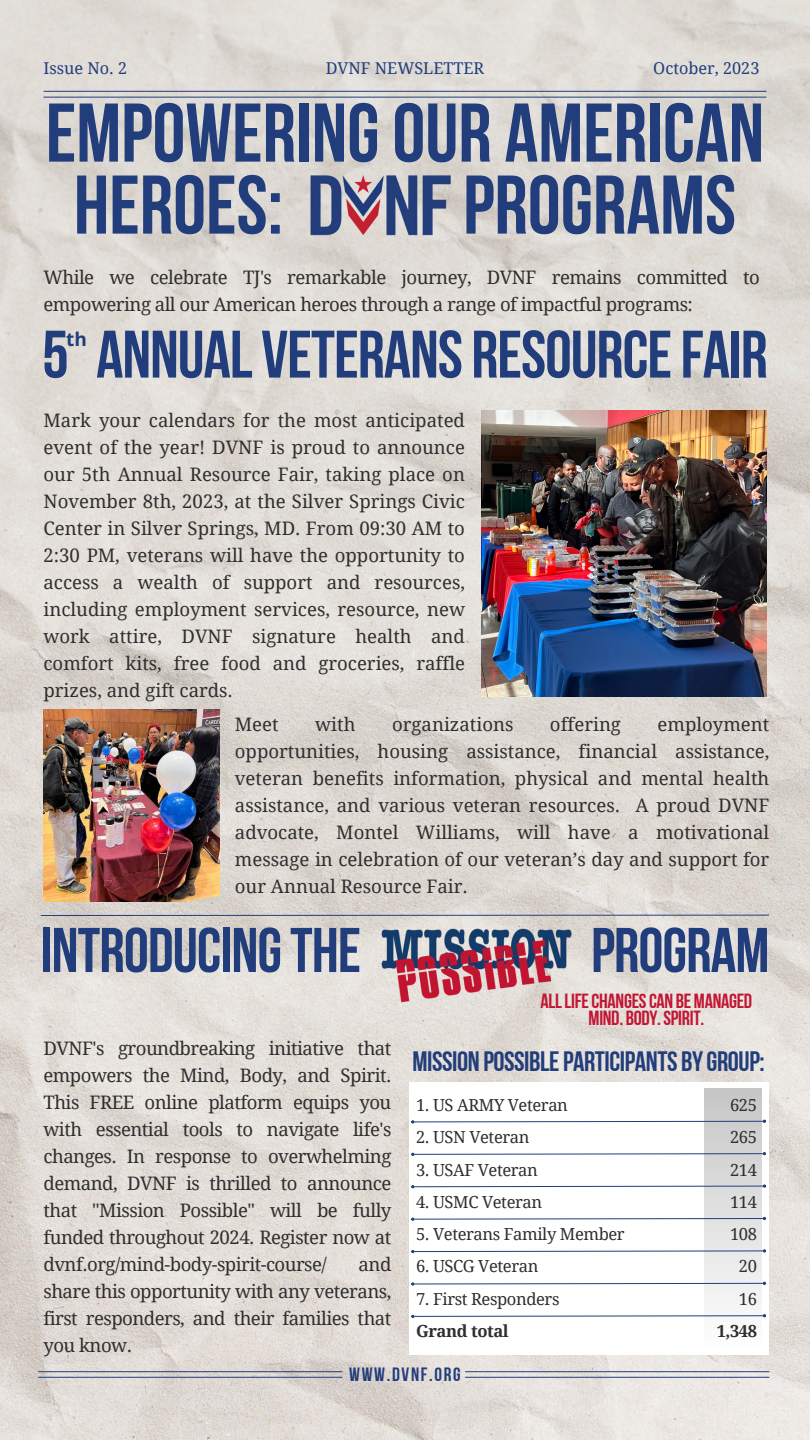
<style>
.page{position:relative;width:810px;height:1440px;background:#fff}
.page>*{position:absolute;margin:0;border:0;box-sizing:border-box;transform-origin:0 0}
.t1{font:83px/72px "Bebas Neue Cyrillic";color:#223d7b}
.t2{font:67px "Bebas Neue Cyrillic";letter-spacing:-.015em;color:#223d7b}
.t3{font:63px "Bebas Neue Cyrillic";letter-spacing:-.015em;color:#223d7b}
.t4{font:28px "Bebas Neue Cyrillic";letter-spacing:-.015em;color:#223d7b}
.t5{font:20.4px/16.8px "Bebas Neue Cyrillic";letter-spacing:-.015em;color:#c21532;text-align:center}
.t6{font:19.2px "Bebas Neue Cyrillic";letter-spacing:.09em;color:#223d7b}
.t7{font:700 19px "Noto Sans";color:#223d7b}
.t8{font:18.6px/27px "Droid Serif";letter-spacing:-.03em;color:#302e2e;text-align:justify}
.t9{font:18.6px "Droid Serif";color:#302e2e}
.t10{font:16.6px/32.2px "Droid Serif";letter-spacing:-.025em;color:#302e2e;text-align:center}
.t11{font:700 16.6px "Droid Serif";letter-spacing:-.025em;color:#302e2e}
.t12{font:16.3px "Droid Serif";color:#223d7b}
</style>
<div class="page">
<img style="left:0;top:0;width:810px;height:1440px">
<hr style="left:44px;top:97px;width:722px;height:1px;background:#223d7b">
<hr style="left:44px;top:91px;width:722px;height:1px;background:#223d7b">
<hr style="left:38px;top:1377px;width:304px;height:1px;background:#223d7b">
<hr style="left:38px;top:1371px;width:304px;height:1px;background:#223d7b">
<hr style="left:465px;top:1377px;width:304px;height:1px;background:#223d7b">
<hr style="left:465px;top:1371px;width:304px;height:1px;background:#223d7b">
<img style="left:303px;top:170px;width:150px;height:69px">
<img style="left:482px;top:411px;width:285px;height:286px">
<img style="left:44px;top:710px;width:175px;height:191px">
<img style="left:368px;top:916px;width:217px;height:94px">
<div style="left:409px;top:1082px;width:359px;height:273px;background:#fff"></div>
<svg style="left:704px;top:1088px;width:57px;height:216px;background:#dcdcdc"></svg>
<svg style="left:411px;top:1120px;width:355px;height:3px"></svg>
<svg style="left:411px;top:1152px;width:355px;height:4px"></svg>
<svg style="left:411px;top:1185px;width:355px;height:3px"></svg>
<svg style="left:411px;top:1217px;width:355px;height:4px"></svg>
<svg style="left:411px;top:1249px;width:355px;height:4px"></svg>
<svg style="left:411px;top:1282px;width:355px;height:3px"></svg>
<svg style="left:411px;top:1314px;width:355px;height:4px"></svg>
<svg style="left:40px;top:914px;width:730px;height:2px"></svg>
<p class="t12" style="left:44px;top:57px;width:85px">Issue No. 2</p>
<p class="t12" style="left:653px;top:57px;width:108px">October, 2023</p>
<p class="t12" style="left:326px;top:57px;width:160px">DVNF NEWSLETTER</p>
<h1 class="t1" style="left:74px;top:96px;width:692px;text-indent:-28px">EMPOWERING OUR AMERICAN<br>HEROES:</h1>
<h1 class="t1" style="left:463px;top:168px;width:274px">PROGRAMS</h1>
<p class="t8" style="left:44px;top:263px;width:718px">While we celebrate TJ's remarkable journey, DVNF remains committed to empowering all our American heroes through a range of impactful programs:</p>
<h2 class="t2" style="left:42px;top:317px;width:727px">5 ANNUAL VETERANS RESOURCE FAIR</h2>
<p class="t8" style="left:44px;top:406px;width:423px">Mark your calendars for the most anticipated event of the year! DVNF is proud to announce our 5th Annual Resource Fair, taking place on November 8th, 2023, at the Silver Springs Civic Center in Silver Springs, MD. From 09:30 AM to 2:30 PM, veterans will have the opportunity to access a wealth of support and resources, including employment services, resource, new work attire, DVNF signature health and comfort kits, free food and groceries, raffle prizes, and gift cards.</p>
<p class="t7" style="left:66px;top:326px;width:22px">th</p>
<p class="t8" style="left:235px;top:710px;width:45px">Meet</p>
<p class="t8" style="left:315px;top:710px;width:42px">with</p>
<p class="t9" style="left:392px;top:711px;width:123px">organizations</p>
<p class="t9" style="left:550px;top:711px;width:73px">offering</p>
<p class="t8" style="left:235px;top:710px;width:536px;text-indent:423px">employment opportunities, housing assistance, financial assistance, veteran benefits information, physical and mental health assistance, and various veteran resources. A proud DVNF advocate, Montel Williams, will have a motivational message in celebration of our veteran’s day and support for our Annual Resource Fair.</p>
<h3 class="t3" style="left:41px;top:915px;width:322px">INTRODUCING THE</h3>
<h3 class="t3" style="left:591px;top:915px;width:180px">PROGRAM</h3>
<p class="t8" style="left:44px;top:1035px;width:349px">DVNF's groundbreaking initiative that empowers the Mind, Body, and Spirit.<br>This FREE online platform equips you with essential tools to navigate life's changes. In response to overwhelming demand, DVNF is thrilled to announce that "Mission Possible" will be fully funded throughout 2024. Register now at dvnf.org/mind-body-spirit-course/</p>
<p class="t8" style="left:44px;top:1251px;width:349px;text-indent:315px">and share this opportunity with any veterans, first responders, and their families that you know.</p>
<p class="t5" style="left:540px;top:992px;width:213px">ALL LIFE CHANGES CAN BE MANAGED<br>MIND. BODY. SPIRIT.</p>
<h3 class="t4" style="left:413px;top:1046px;width:354px">MISSION POSSIBLE PARTICIPANTS BY GROUP:</h3>
<p class="t10" style="left:416px;top:1089px;width:154px">1. US ARMY Veteran</p>
<p class="t10" style="left:416px;top:1121px;width:115px">2. USN Veteran</p>
<p class="t10" style="left:416px;top:1153px;width:123px">3. USAF Veteran</p>
<p class="t10" style="left:416px;top:1185px;width:128px">4. USMC Veteran</p>
<p class="t10" style="left:416px;top:1218px;width:210px">5. Veterans Family Member</p>
<p class="t10" style="left:416px;top:1250px;width:124px">6. USCG Veteran</p>
<p class="t10" style="left:416px;top:1282px;width:145px">7. First Responders</p>
<p class="t11" style="left:416px;top:1319px;width:94px">Grand total</p>
<p class="t10" style="left:730px;top:1089px;width:29px">625<br>265<br>214<br>114<br>108<br>20<br>16</p>
<p class="t11" style="left:717px;top:1319px;width:42px">1,348</p>
<p class="t6" style="left:349px;top:1364px;width:113px">WWW.DVNF.ORG</p>
</div>
